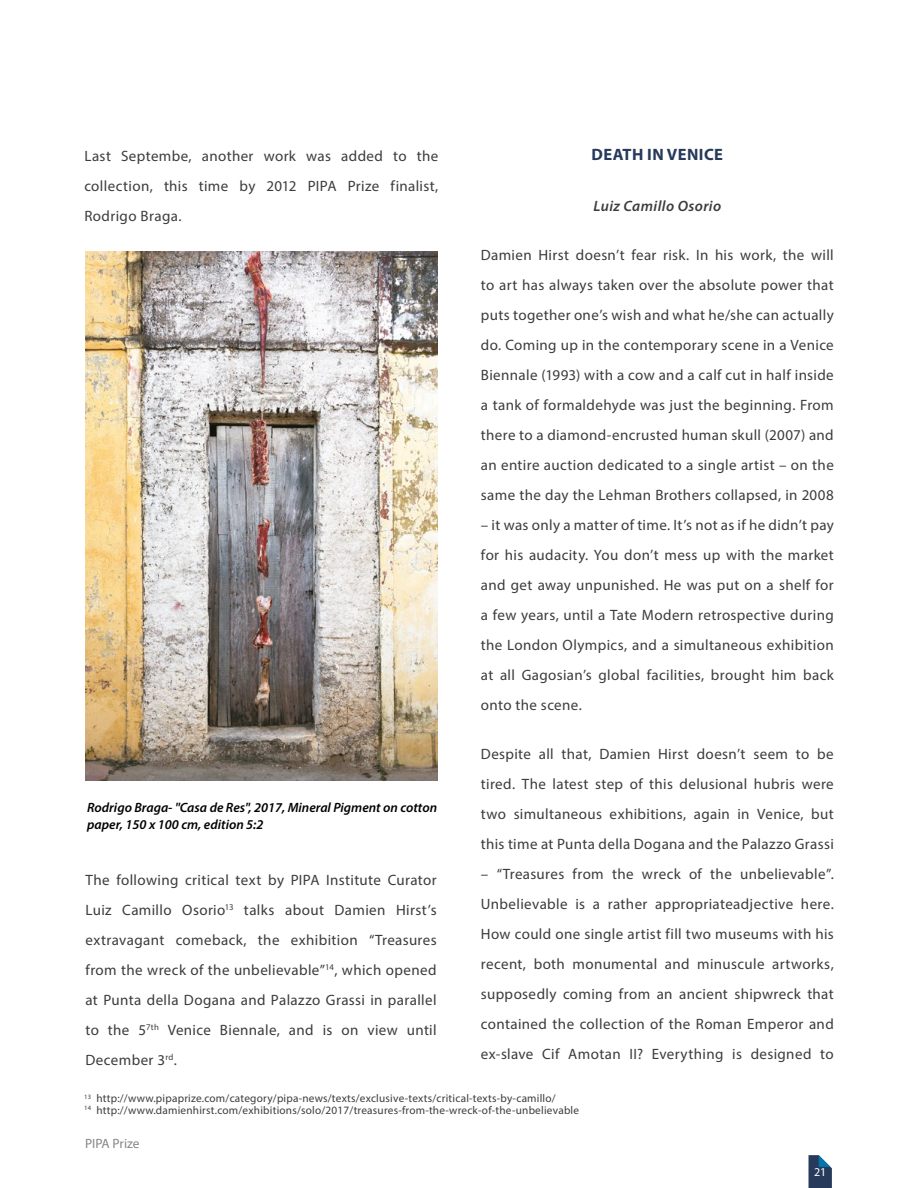
<style>
.page{position:relative;width:918px;height:1188px;background:#fff}
.page>*{position:absolute;margin:0;border:0;box-sizing:border-box;transform-origin:0 0}
.t1{font:700 16.5px "Myriad Pro";color:#273a5b}
.t2{font:15px/30px "Myriad Pro";letter-spacing:.025em;color:#3c3c3b;text-align:justify}
.t3{font:italic 600 15px "Myriad Pro";letter-spacing:.03em;color:#3c3c3b}
.t4{font:italic 600 13.5px/16.2px "Myriad Pro";color:#000}
.t5{font:13.5px "Myriad Pro";color:#878787}
.t6{font:12px "Myriad Pro";color:#fff}
.t7{font:11.25px/11.2px "Myriad Pro";letter-spacing:.02em;color:#3c3c3b}
</style>
<div class="page">
<img style="left:86px;top:252px;width:352px;height:529px">
<svg style="left:809px;top:1155px;width:23px;height:33px"></svg>
<p class="t1" style="left:592px;top:144px;width:86px">DEATH INVENICE</p>
<p class="t2" style="left:84px;top:141px;width:355px">Last Septembe, another work was added to the collection, this time by 2012 PIPA Prize finalist, Rodrigo Braga.</p>
<p class="t3" style="left:593px;top:197px;width:129px">Luiz Camillo Osorio</p>
<p class="t2" style="left:481px;top:240px;width:354px">Damien Hirst doesn’t fear risk. In his work, the will to art has always taken over the absolute power that puts together one’s wish and what he/she can actually do. Coming up in the contemporary scene in a Venice Biennale (1993) with a cow and a calf cut in half inside a tank of formaldehyde was just the beginning. From there to a diamond-encrusted human skull (2007) and an entire auction dedicated to a single artist – on the same the day the Lehman Brothers collapsed, in 2008</p>
<p class="t2" style="left:481px;top:510px;width:354px">– it was only a matter of time. It’s not as if he didn’t pay for his audacity. You don’t mess up with the market and get away unpunished. He was put on a shelf for a few years, until a Tate Modern retrospective during the London Olympics, and a simultaneous exhibition at all Gagosian’s global facilities, brought him back onto the scene.</p>
<p class="t2" style="left:481px;top:739px;width:354px">Despite all that, Damien Hirst doesn’t seem to be tired. The latest step of this delusional hubris were two simultaneous exhibitions, again in Venice, but this time at Punta della Dogana and the Palazzo Grassi</p>
<p class="t2" style="left:481px;top:859px;width:354px">– “Treasures from the wreck of the unbelievable”.<br>Unbelievable is a rather appropriateadjective here.<br>How could one single artist fill two museums with his recent, both monumental and minuscule artworks, supposedly coming from an ancient shipwreck that contained the collection of the Roman Emperor and ex-slave Cif Amotan II? Everything is designed to</p>
<p class="t4" style="left:87px;top:799px;width:351px">Rodrigo Braga- "Casa de Res", 2017, Mineral Pigment on cotton paper, 150 x 100 cm, edition 5:2</p>
<p class="t2" style="left:85px;top:865px;width:353px">The following critical text by PIPA Institute Curator Luiz Camillo Osorio<sup>13</sup> talks about Damien Hirst’s extravagant comeback, the exhibition “Treasures from the wreck of the unbelievable”<sup>14</sup>, which opened at Punta della Dogana and Palazzo Grassi in parallel to the 5<sup>7th</sup> Venice Biennale, and is on view until December 3<sup>rd</sup>.</p>
<p class="t7" style="left:84px;top:1093px;width:496px"><sup>13</sup> http://www.pipaprize.com/category/pipa-news/texts/exclusive-texts/critical-texts-by-camillo/<br><sup>14</sup> http://www.damienhirst.com/exhibitions/solo/2017/treasures-from-the-wreck-of-the-unbelievable</p>
<p class="t5" style="left:85px;top:1135px;width:56px">PIPA Prize</p>
<p class="t6" style="left:814px;top:1165px;width:14px">21</p>
</div>
